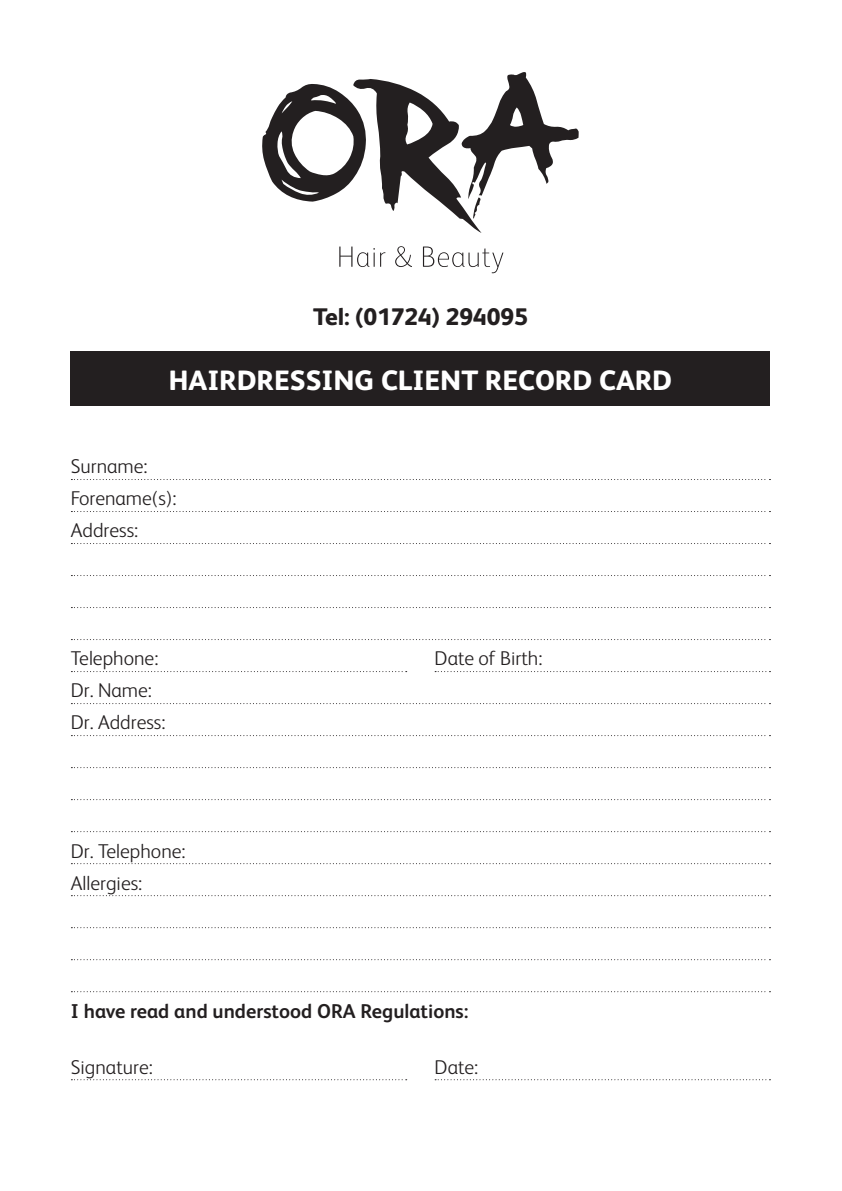
<style>
.page{position:relative;width:842px;height:1191px;background:#fff}
.page>*{position:absolute;margin:0;border:0;box-sizing:border-box;transform-origin:0 0}
.t1{font:800 28px "FS Albert";color:#fff}
.t2{font:800 24px "FS Albert";color:#231f20}
.t3{font:300 20px/32px "FS Albert";color:#231f20}
.t4{font:700 20px "FS Albert";color:#231f20}
</style>
<div class="page">
<svg style="left:71px;top:479px;width:699px;height:1px"></svg>
<svg style="left:71px;top:511px;width:699px;height:1px"></svg>
<svg style="left:71px;top:543px;width:699px;height:1px"></svg>
<svg style="left:71px;top:575px;width:699px;height:1px"></svg>
<svg style="left:71px;top:607px;width:699px;height:1px"></svg>
<svg style="left:71px;top:639px;width:699px;height:1px"></svg>
<svg style="left:71px;top:671px;width:336px;height:1px"></svg>
<svg style="left:435px;top:671px;width:335px;height:1px"></svg>
<svg style="left:71px;top:703px;width:699px;height:1px"></svg>
<svg style="left:71px;top:735px;width:699px;height:1px"></svg>
<svg style="left:71px;top:767px;width:699px;height:1px"></svg>
<svg style="left:71px;top:799px;width:699px;height:1px"></svg>
<svg style="left:71px;top:831px;width:699px;height:1px"></svg>
<svg style="left:71px;top:863px;width:699px;height:1px"></svg>
<svg style="left:71px;top:895px;width:699px;height:1px"></svg>
<svg style="left:71px;top:927px;width:699px;height:1px"></svg>
<svg style="left:71px;top:959px;width:699px;height:1px"></svg>
<svg style="left:71px;top:991px;width:699px;height:1px"></svg>
<svg style="left:71px;top:1079px;width:336px;height:1px"></svg>
<svg style="left:435px;top:1079px;width:335px;height:1px"></svg>
<svg style="left:262px;top:72px;width:317px;height:161px"></svg>
<svg style="left:339px;top:246px;width:164px;height:27px"></svg>
<div style="left:71px;top:352px;width:699px;height:54px;background:#231f20"></div>
<p class="t2" style="left:313px;top:299px;width:216px">Tel: (01724) 294095</p>
<h1 class="t1" style="left:169px;top:360px;width:505px">HAIRDRESSING CLIENT RECORD CARD</h1>
<p class="t3" style="left:71px;top:449px;width:107px">Surname:<br>Forename(s):<br>Address:</p>
<p class="t3" style="left:71px;top:641px;width:89px">Telephone:</p>
<p class="t3" style="left:435px;top:641px;width:109px">Date of Birth:</p>
<p class="t3" style="left:71px;top:673px;width:96px">Dr. Name:<br>Dr. Address:</p>
<p class="t3" style="left:71px;top:833px;width:116px">Dr. Telephone:<br>Allergies:</p>
<p class="t4" style="left:71px;top:997px;width:399px">I have read and understood ORA Regulations:</p>
<p class="t3" style="left:71px;top:1049px;width:83px">Signature:</p>
<p class="t3" style="left:435px;top:1049px;width:45px">Date:</p>
</div>
